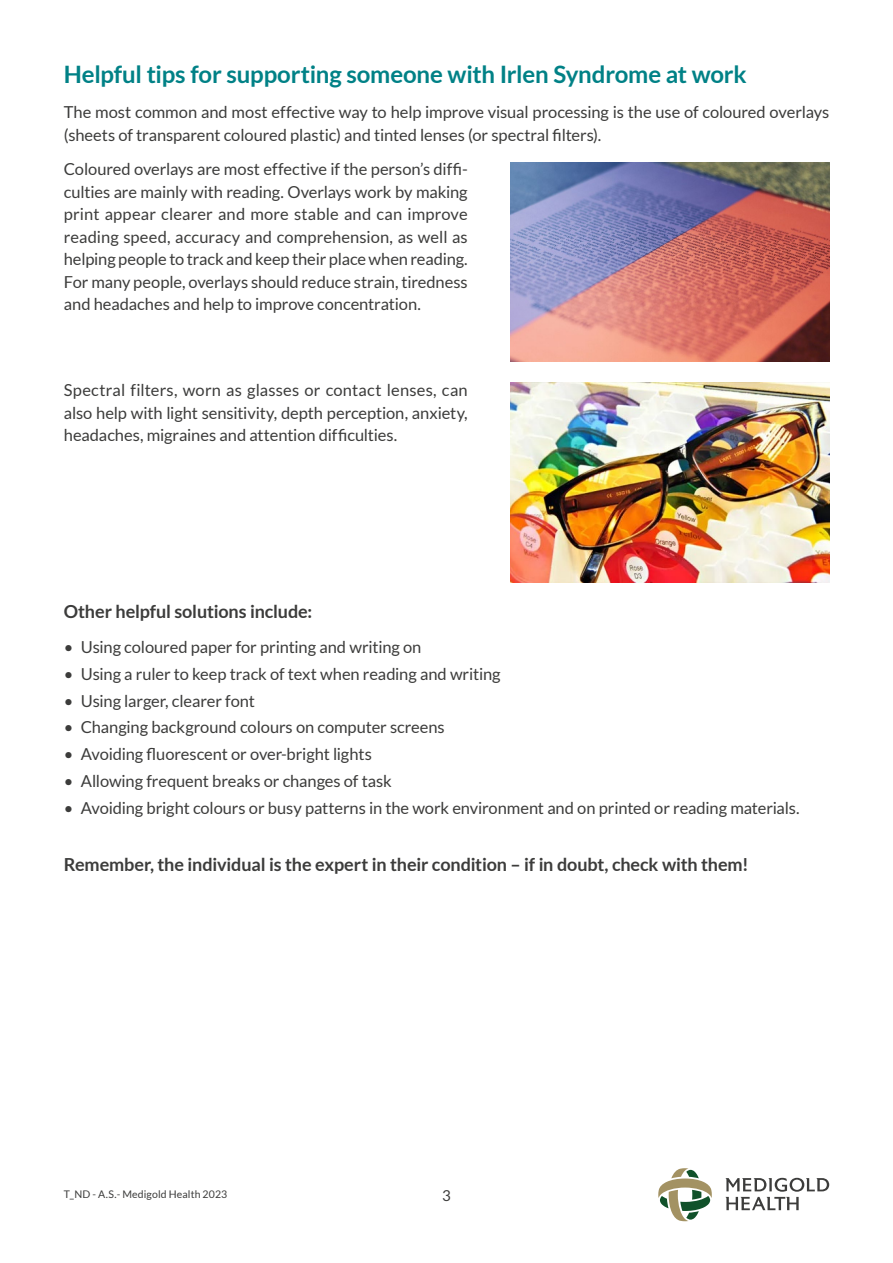
<style>
.page{position:relative;width:893px;height:1263px;background:#fff}
.page>*{position:absolute;margin:0;border:0;box-sizing:border-box;transform-origin:0 0}
.t1{font:700 24px "Lato";letter-spacing:-.01em;color:#008186}
.t2{font:700 18px "Lato";letter-spacing:-.01em;color:#3c3c3b}
.t3{font:16.5px/22.5px "Lato";letter-spacing:-.005em;color:#3c3c3b;text-align:justify}
.t4{font:15px "Lato";color:#3c3c3b}
.t5{font:10.5px "Lato";letter-spacing:.01em;color:#3c3c3b}
</style>
<div class="page">
<svg style="left:658px;top:1168px;width:54px;height:53px"></svg>
<svg style="left:725px;top:1178px;width:104px;height:32px"></svg>
<img style="left:510px;top:162px;width:319px;height:199px">
<img style="left:510px;top:383px;width:319px;height:199px">
<h1 class="t1" style="left:64px;top:61px;width:684px">Helpful tips for supporting someone with Irlen Syndrome at work</h1>
<p class="t3" style="left:64px;top:101px;width:767px">The most common and most effective way to help improve visual processing is the use of coloured overlays (sheets of transparent coloured plastic) and tinted lenses (or spectral filters).</p>
<p class="t3" style="left:64px;top:158px;width:405px">Coloured overlays are most effective if the person’s diffi&shy;culties are mainly with reading. Overlays work by making print appear clearer and more stable and can improve reading speed, accuracy and comprehension, as well as helping people to track and keep their place when reading.<br>For many people, overlays should reduce strain, tiredness and headaches and help to improve concentration.</p>
<p class="t3" style="left:64px;top:379px;width:405px">Spectral filters, worn as glasses or contact lenses, can also help with light sensitivity, depth perception, anxiety, headaches, migraines and attention difficulties.</p>
<p class="t2" style="left:64px;top:601px;width:250px">Other helpful solutions include:</p>
<p class="t3" style="left:64px;top:636px;width:359px">• Using coloured paper for printing and writing on</p>
<p class="t3" style="left:64px;top:662px;width:438px">• Using a ruler to keep track of text when reading and writing</p>
<p class="t3" style="left:64px;top:689px;width:193px">• Using larger, clearer font</p>
<p class="t3" style="left:64px;top:716px;width:382px">• Changing background colours on computer screens</p>
<p class="t3" style="left:64px;top:743px;width:310px">• Avoiding fluorescent or over-bright lights</p>
<p class="t3" style="left:64px;top:769px;width:329px">• Allowing frequent breaks or changes of task</p>
<p class="t3" style="left:64px;top:796px;width:737px">• Avoiding bright colours or busy patterns in the work environment and on printed or reading materials.</p>
<p class="t2" style="left:64px;top:854px;width:686px">Remember, the individual is the expert in their condition – if in doubt, check with them!</p>
<p class="t5" style="left:64px;top:1188px;width:165px">T_ND - A.S.- Medigold Health 2023</p>
<p class="t4" style="left:442px;top:1187px;width:10px">3</p>
</div>
